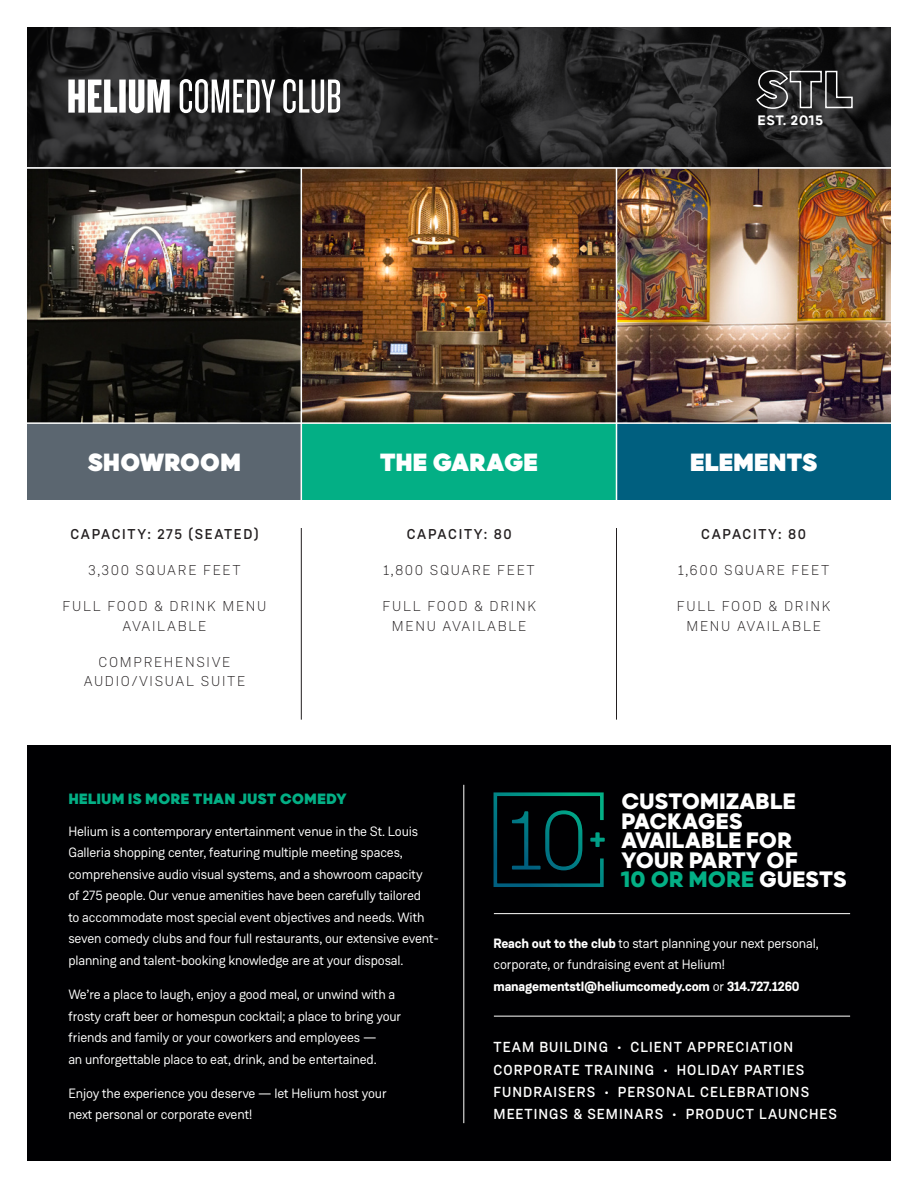
<style>
.page{position:relative;width:918px;height:1188px;background:#fff}
.page>*{position:absolute;margin:0;border:0;box-sizing:border-box;transform-origin:0 0}
.t1{font:900 30px "Grold";letter-spacing:-.01em;color:#fff}
.t2{font:800 26.85px/19.5px "Grold";letter-spacing:-.01em;color:#fff}
.t3{font:900 18px "Grold";color:#03af85}
.t4{font:500 16.5px "Grold";letter-spacing:.02em;color:#fff}
.t5{font:500 14.55px "Weissenhof Grotesk";letter-spacing:.07em;color:#fff}
.t6{font:300 14.25px/19.5px "Weissenhof Grotesk";letter-spacing:.12em;color:#231f20;text-align:center}
.t7{font:500 14.25px "Weissenhof Grotesk";letter-spacing:.12em;color:#231f20}
.t8{font:13.5px/21.6px "Weissenhof Grotesk";letter-spacing:-.015em;color:#fff}
.t9{font:700 13.5px "Weissenhof Grotesk";letter-spacing:-.015em;color:#fff}
.s1{color:#03af85}
.s2{font-weight:700}
.s3{font-weight:400}
</style>
<div class="page">
<img style="left:27px;top:27px;width:864px;height:1134px">
<p class="t4" style="left:758px;top:111px;width:67px">EST. 2015</p>
<p class="t1" style="left:87px;top:444px;width:155px">SHOWROOM</p>
<p class="t7" style="left:70px;top:526px;width:190px">CAPACITY: 275 (SEATED)</p>
<p class="t6" style="left:88px;top:561px;width:154px">3,300 SQUARE FEET</p>
<p class="t6" style="left:62px;top:597px;width:206px">FULL FOOD &amp; DRINK MENU<br>AVAILABLE</p>
<p class="t6" style="left:84px;top:652px;width:163px">COMPREHENSIVE<br>AUDIO/VISUAL SUITE</p>
<p class="t1" style="left:380px;top:443px;width:160px">THE GARAGE</p>
<p class="t1" style="left:690px;top:444px;width:130px">ELEMENTS</p>
<p class="t7" style="left:407px;top:526px;width:106px">CAPACITY: 80</p>
<p class="t6" style="left:384px;top:561px;width:153px">1,800 SQUARE FEET</p>
<p class="t6" style="left:382px;top:597px;width:155px">FULL FOOD &amp; DRINK<br>MENU AVAILABLE</p>
<p class="t7" style="left:701px;top:526px;width:106px">CAPACITY: 80</p>
<p class="t6" style="left:678px;top:561px;width:153px">1,600 SQUARE FEET</p>
<p class="t6" style="left:677px;top:597px;width:155px">FULL FOOD &amp; DRINK<br>MENU AVAILABLE</p>
<p class="t3" style="left:68px;top:788px;width:280px">HELIUM IS MORE THAN JUST COMEDY</p>
<p class="t8" style="left:68px;top:820px;width:372px">Helium is a contemporary entertainment venue in the St. Louis Galleria shopping center, featuring multiple meeting spaces, comprehensive audio visual systems, and a showroom capacity<br>of 275 people. Our venue amenities have been carefully tailored<br>to accommodate most special event objectives and needs. With seven comedy clubs and four full restaurants, our extensive event&shy;planning and talent-booking knowledge are at your disposal.</p>
<p class="t8" style="left:68px;top:984px;width:335px">We’re a place to laugh, enjoy a good meal, or unwind with a frosty craft beer or homespun cocktail; a place to bring your friends and family or your coworkers and employees —<br>an unforgettable place to eat, drink, and be entertained.</p>
<p class="t8" style="left:68px;top:1082px;width:320px">Enjoy the experience you deserve — let Helium host your next personal or corporate event!</p>
<p class="t2" style="left:621px;top:790px;width:176px">CUSTOMIZABLE<br>PACKAGES</p>
<p class="t2" style="left:621px;top:829px;width:227px">AVAILABLE FOR<br>YOUR PARTY OF<br><span class="s1">10 OR MORE</span> GUESTS</p>
<p class="t8" style="left:494px;top:932px;width:327px"><span class="s2">Reach out to the club</span> to start planning your next personal, corporate, or fundraising event at Helium!</p>
<p class="t9" style="left:494px;top:978px;width:307px">managementstl@heliumcomedy.com <span class="s3">or</span> 314.727.1260</p>
<p class="t5" style="left:494px;top:1038px;width:301px">TEAM BUILDING • CLIENT APPRECIATION</p>
<p class="t5" style="left:494px;top:1061px;width:312px">CORPORATE TRAINING • HOLIDAY PARTIES</p>
<p class="t5" style="left:494px;top:1083px;width:317px">FUNDRAISERS • PERSONAL CELEBRATIONS</p>
<p class="t5" style="left:494px;top:1105px;width:345px">MEETINGS &amp; SEMINARS • PRODUCT LAUNCHES</p>
</div>
